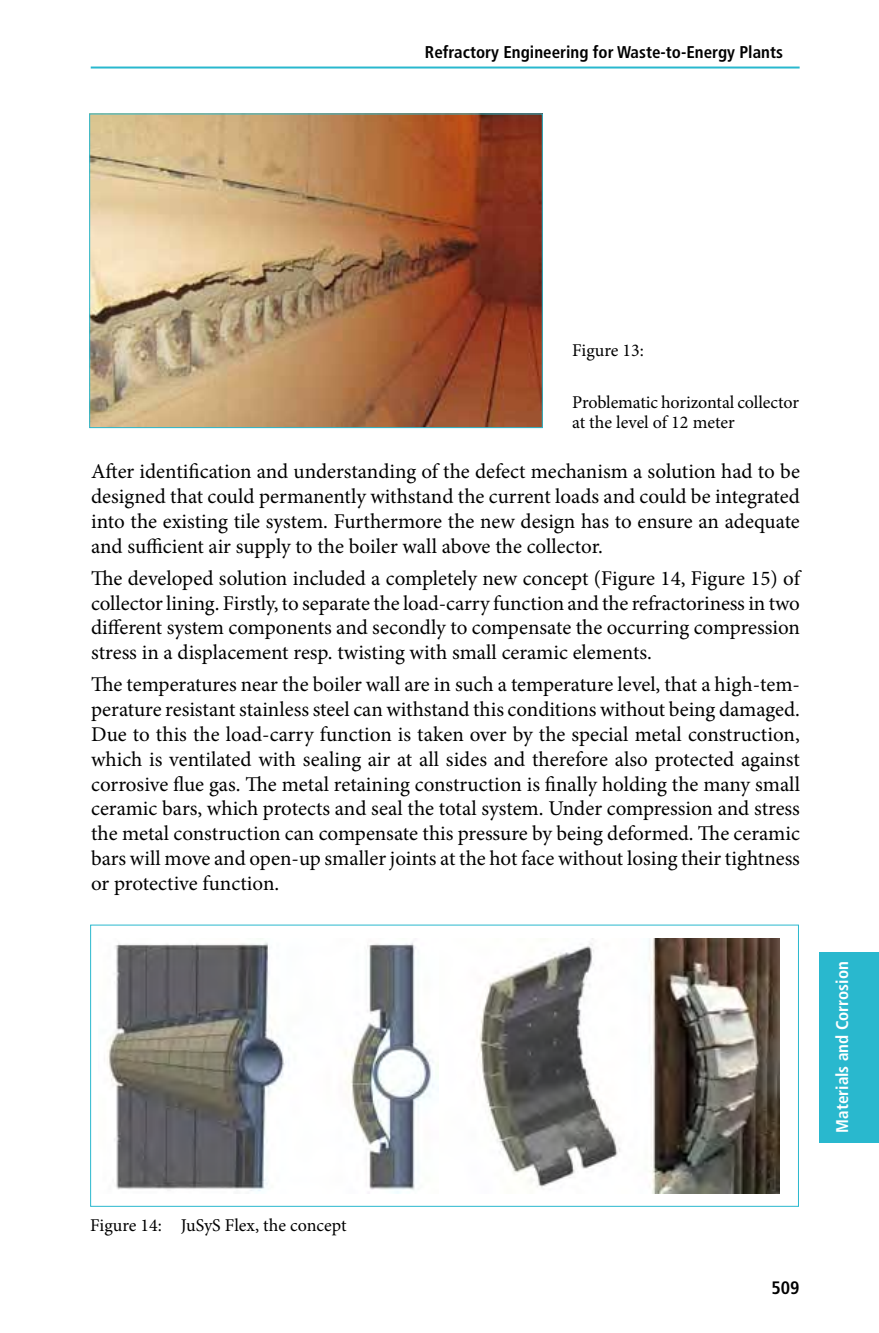
<style>
.page{position:relative;width:879px;height:1333px;background:#fff}
.page>*{position:absolute;margin:0;border:0;box-sizing:border-box;transform-origin:0 0}
.t1{font:21px/24.8px "Minion Pro";color:#000;text-align:justify}
.t2{font:18px/20px "Minion Pro";letter-spacing:-.005em;color:#000}
.t3{font:700 condensed 18px "Frutiger";color:#000}
.t4{font:700 condensed 17px "Frutiger";color:#000}
.t5{font:700 condensed 17px "Frutiger";color:#fff}
</style>
<div class="page">
<hr style="left:91px;top:66px;width:708px;height:2px;background:#29b8ce">
<div style="left:819px;top:951px;width:60px;height:191px;background:#29b8ce"></div>
<img style="left:91px;top:115px;width:450px;height:311px">
<div style="left:89px;top:113px;width:454px;height:315px;border:1px solid #29b8ce"></div>
<img style="left:107px;top:938px;width:672px;height:255px">
<p class="t4" style="left:425px;top:42px;width:359px">Refractory Engineering for Waste-to-Energy Plants</p>
<p class="t2" style="left:572px;top:340px;width:73px">Figure 13:</p>
<p class="t2" style="left:572px;top:392px;width:228px">Problematic horizontal collector at the level of 12 meter</p>
<p class="t1" style="left:91px;top:459px;width:710px">After identification and understanding of the defect mechanism a solution had to be designed that could permanently withstand the current loads and could be integrated into the existing tile system. Furthermore the new design has to ensure an adequate and sufficient air supply to the boiler wall above the collector.</p>
<p class="t1" style="left:91px;top:565px;width:710px">The developed solution included a completely new concept (Figure 14, Figure 15) of collector lining. Firstly, to separate the load-carry function and the refractoriness in two different system components and secondly to compensate the occurring compression stress in a displacement resp. twisting with small ceramic elements.</p>
<p class="t1" style="left:91px;top:672px;width:710px">The temperatures near the boiler wall are in such a temperature level, that a high-tem&shy;perature resistant stainless steel can withstand this conditions without being damaged.<br>Due to this the load-carry function is taken over by the special metal construction, which is ventilated with sealing air at all sides and therefore also protected against corrosive flue gas. The metal retaining construction is finally holding the many small ceramic bars, which protects and seal the total system. Under compression and stress the metal construction can compensate this pressure by being deformed. The ceramic bars will move and open-up smaller joints at the hot face without losing their tightness or protective function.</p>
<p class="t5" style="left:832px;top:1132px;width:173px;rotate:-90deg">Materials and Corrosion</p>
<p class="t2" style="left:90px;top:1215px;width:258px">Figure 14: JuSyS Flex, the concept</p>
<p class="t3" style="left:771px;top:1276px;width:30px">509</p>
</div>
